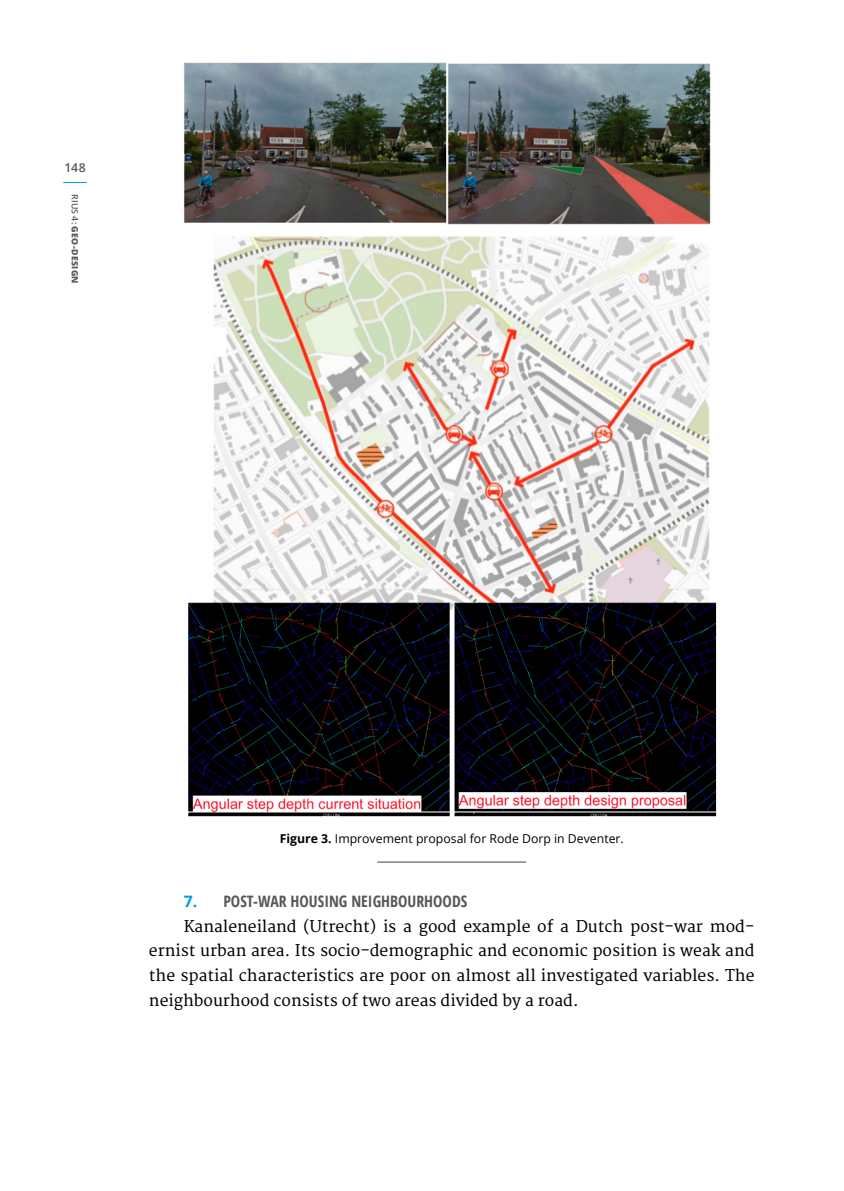
<style>
.page{position:relative;width:844px;height:1191px;background:#fff}
.page>*{position:absolute;margin:0;border:0;box-sizing:border-box;transform-origin:0 0}
.t1{font:15.75px/24.5px "Merriweather";color:#000;text-align:justify}
.t2{font:700 condensed 15.75px "Open Sans";color:#58585a}
.t3{font:12.25px "Open Sans";color:#000}
.t4{font:600 12.25px "Open Sans";color:#58585a}
.t5{font:800 8.75px "Open Sans";letter-spacing:.035em;color:#58585a}
.s1{font-weight:600}
.s2{font-weight:700}
.s3{font-stretch:normal;color:#009ee0}
</style>
<div class="page">
<svg style="left:63px;top:182px;width:24px;height:1px"></svg>
<img style="left:184px;top:62px;width:533px;height:755px">
<hr style="left:377px;top:861px;width:149px;height:1px;background:#444447">
<p class="t4" style="left:64px;top:159px;width:23px">148</p>
<p class="t5" style="left:82px;top:194px;width:91px;rotate:90deg"><span class="s1">RIUS 4:</span> GEO-DESIGN</p>
<p class="t3" style="left:280px;top:830px;width:345px"><span class="s2">Figure 3.</span> Improvement proposal for Rode Dorp in Deventer.</p>
<p class="t2" style="left:184px;top:890px;width:285px"><span class="s3">7.</span> POST-WAR HOUSING NEIGHBOURHOODS</p>
<p class="t1" style="left:149px;top:914px;width:607px;text-indent:35px">Kanaleneiland (Utrecht) is a good example of a Dutch post-war mod&shy;ernist urban area. Its socio-demographic and economic position is weak and the spatial characteristics are poor on almost all investigated variables. The neighbourhood consists of two areas divided by a road.</p>
</div>
